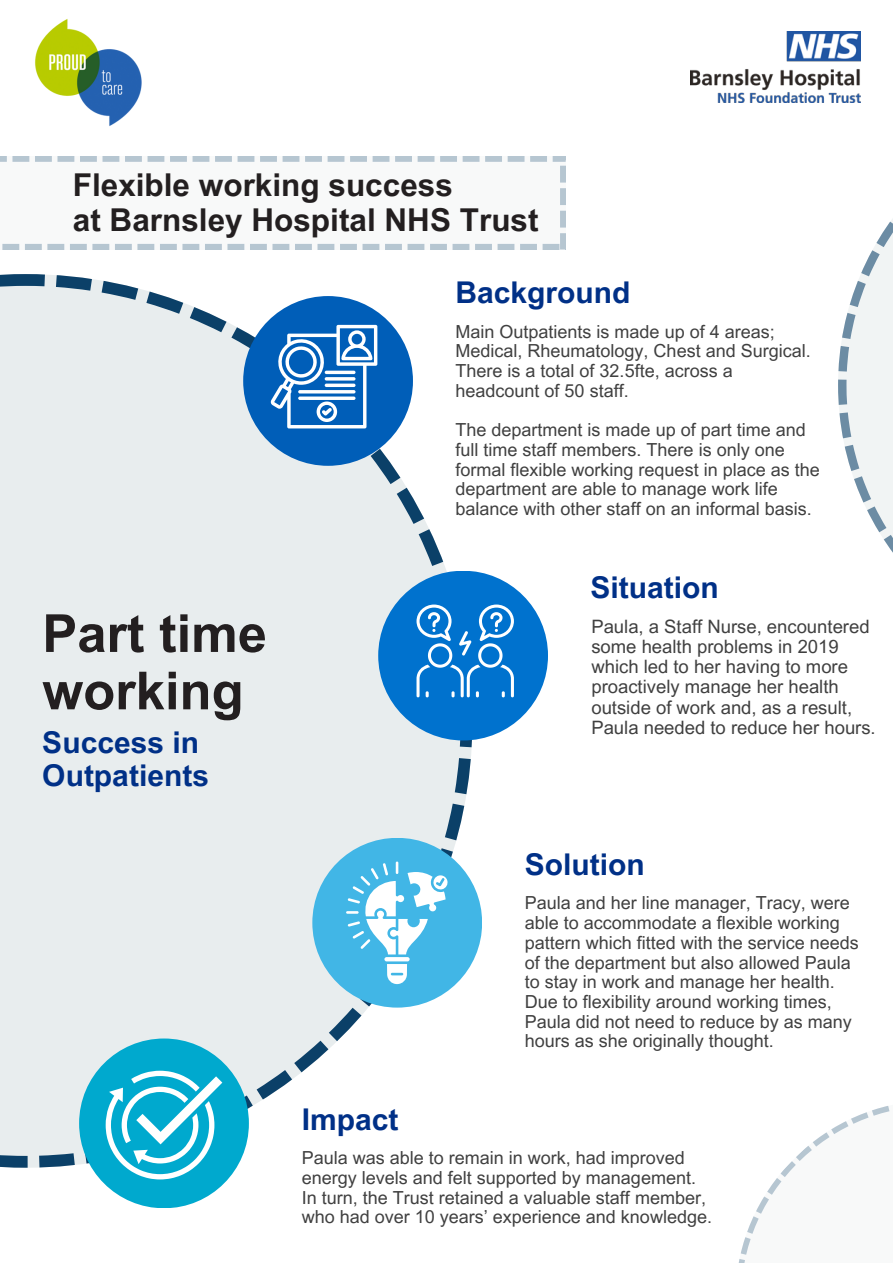
<style>
.page{position:relative;width:893px;height:1263px;background:#fff}
.page>*{position:absolute;margin:0;border:0;box-sizing:border-box;transform-origin:0 0}
.t1{font:700 52.5px/57.4px "Arial MT Pro";color:#231f20}
.t2{font:700 31.5px/34.3px "Arial MT Pro";color:#231f20}
.t3{font:700 30px/32.6px "Arial MT Pro";color:#003087}
.t4{font:18.45px/20.2px "Arial MT Pro";color:#404040}
.t5{font:18px/19.6px "Arial MT Pro";color:#404040}
</style>
<div class="page">
<svg style="left:0;top:274px;width:472px;height:893px;fill:#e8edee"></svg>
<div style="left:243px;top:296px;width:170px;height:170px;background:#005eb8;border-radius:50%"></div>
<div style="left:378px;top:571px;width:170px;height:169px;background:#0072ce;border-radius:50%"></div>
<div style="left:312px;top:838px;width:170px;height:169px;background:#41b6e6;border-radius:50%"></div>
<div style="left:79px;top:1038px;width:170px;height:170px;background:#00a9ce;border-radius:50%"></div>
<svg style="left:270px;top:325px;width:107px;height:103px"></svg>
<svg style="left:416px;top:604px;width:98px;height:93px"></svg>
<svg style="left:346px;top:861px;width:102px;height:123px"></svg>
<svg style="left:838px;top:102px;width:55px;height:451px"></svg>
<svg style="left:738px;top:1106px;width:152px;height:157px"></svg>
<svg style="left:106px;top:1071px;width:116px;height:108px"></svg>
<img style="left:690px;top:31px;width:171px;height:71px">
<svg style="left:0;top:156px;width:565px;height:93px"></svg>
<img style="left:35px;top:19px;width:107px;height:107px">
<h2 class="t2" style="left:73px;top:172px;width:467px">Flexible working success<br>at Barnsley Hospital NHS Trust</h2>
<p class="t3" style="left:455px;top:280px;width:177px">Background</p>
<h1 class="t5" style="left:455px;top:324px;width:357px">Main Outpatients is made up of 4 areas; Medical, Rheumatology, Chest and Surgical.<br>There is a total of 32.5fte, across a headcount of 50 staff.</h1>
<h2 class="t5" style="left:455px;top:422px;width:366px">The department is made up of part time and full time staff members. There is only one formal flexible working request in place as the department are able to manage work life balance with other staff on an informal basis.</h2>
<p class="t1" style="left:42px;top:611px;width:226px">Part time working</p>
<p class="t3" style="left:42px;top:730px;width:168px">Success in<br>Outpatients</p>
<h2 class="t3" style="left:590px;top:575px;width:130px">Situation</h2>
<p class="t4" style="left:591px;top:618px;width:286px">Paula, a Staff Nurse, encountered some health problems in 2019 which led to her having to more proactively manage her health outside of work and, as a result,<br>Paula needed to reduce her hours.</p>
<p class="t3" style="left:524px;top:852px;width:121px">Solution</p>
<p class="t5" style="left:524px;top:895px;width:336px">Paula and her line manager, Tracy, were able to accommodate a flexible working pattern which fitted with the service needs of the department but also allowed Paula to stay in work and manage her health.<br>Due to flexibility around working times, Paula did not need to reduce by as many hours as she originally thought.</p>
<p class="t3" style="left:302px;top:1106px;width:98px">Impact</p>
<h2 class="t5" style="left:302px;top:1150px;width:396px">Paula was able to remain in work, had improved energy levels and felt supported by management.</h2>
<p class="t5" style="left:302px;top:1190px;width:412px">In turn, the Trust retained a valuable staff member, who had over 10 years’ experience and knowledge.</p>
</div>
